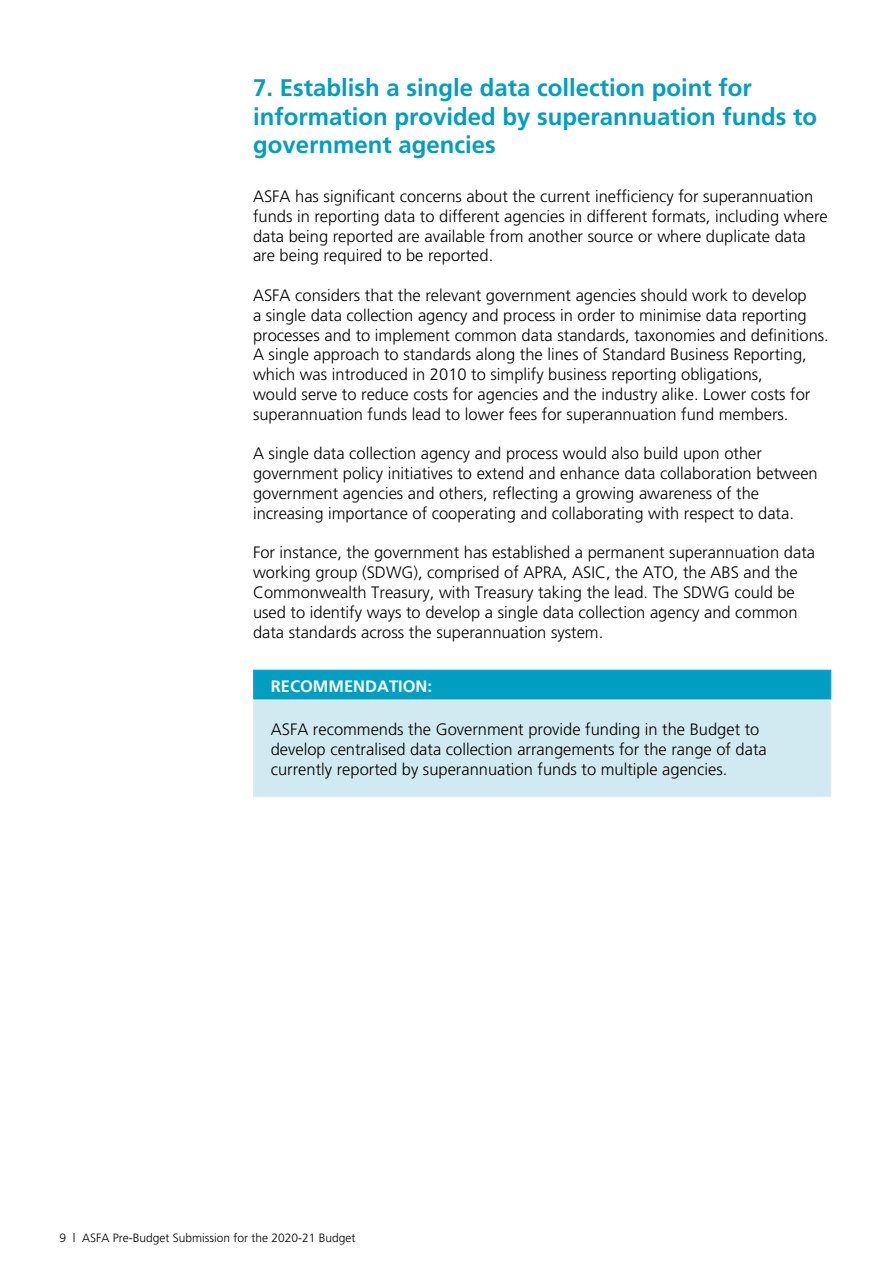
<style>
.page{position:relative;width:893px;height:1263px;background:#fff}
.page>*{position:absolute;margin:0;border:0;box-sizing:border-box;transform-origin:0 0}
.t1{font:700 24px/28.8px "Frutiger";color:#009fc2}
.t2{font:300 16.5px/19.8px "Frutiger";color:#000}
.t3{font:700 16.5px "Frutiger";color:#fff}
.t4{font:300 12px "Frutiger";color:#000}
</style>
<div class="page">
<div style="left:254px;top:670px;width:577px;height:30px;background:#009fc2"></div>
<div style="left:254px;top:700px;width:577px;height:96px;background:#d1eaf1"></div>
<hr style="left:253px;top:670px;width:578px;height:1px;background:#16a0db">
<svg style="left:253px;top:671px;width:1px;height:28px"></svg>
<svg style="left:830px;top:671px;width:1px;height:28px"></svg>
<hr style="left:253px;top:699px;width:578px;height:2px;background:#ddedf2">
<hr style="left:253px;top:701px;width:1px;height:95px;background:#ddedf2">
<hr style="left:830px;top:701px;width:1px;height:95px;background:#ddedf2">
<hr style="left:253px;top:796px;width:578px;height:1px;background:#ddedf2">
<h1 class="t1" style="left:253px;top:73px;width:566px">7. Establish a single data collection point for information provided by superannuation funds to government agencies</h1>
<p class="t2" style="left:253px;top:186px;width:576px">ASFA has significant concerns about the current inefficiency for superannuation funds in reporting data to different agencies in different formats, including where data being reported are available from another source or where duplicate data are being required to be reported.</p>
<p class="t2" style="left:253px;top:285px;width:577px">ASFA considers that the relevant government agencies should work to develop<br>a single data collection agency and process in order to minimise data reporting processes and to implement common data standards, taxonomies and definitions.<br>A single approach to standards along the lines of Standard Business Reporting, which was introduced in 2010 to simplify business reporting obligations,<br>would serve to reduce costs for agencies and the industry alike. Lower costs for superannuation funds lead to lower fees for superannuation fund members.</p>
<p class="t2" style="left:253px;top:444px;width:566px">A single data collection agency and process would also build upon other government policy initiatives to extend and enhance data collaboration between government agencies and others, reflecting a growing awareness of the increasing importance of cooperating and collaborating with respect to data.</p>
<p class="t2" style="left:253px;top:543px;width:564px">For instance, the government has established a permanent superannuation data working group (SDWG), comprised of APRA, ASIC, the ATO, the ABS and the Commonwealth Treasury, with Treasury taking the lead. The SDWG could be used to identify ways to develop a single data collection agency and common data standards across the superannuation system.</p>
<p class="t3" style="left:271px;top:676px;width:163px">RECOMMENDATION:</p>
<p class="t2" style="left:271px;top:719px;width:497px">ASFA recommends the Government provide funding in the Budget to develop centralised data collection arrangements for the range of data currently reported by superannuation funds to multiple agencies.</p>
<p class="t4" style="left:60px;top:1231px;width:298px">9 | ASFA Pre-Budget Submission for the 2020-21 Budget</p>
</div>
